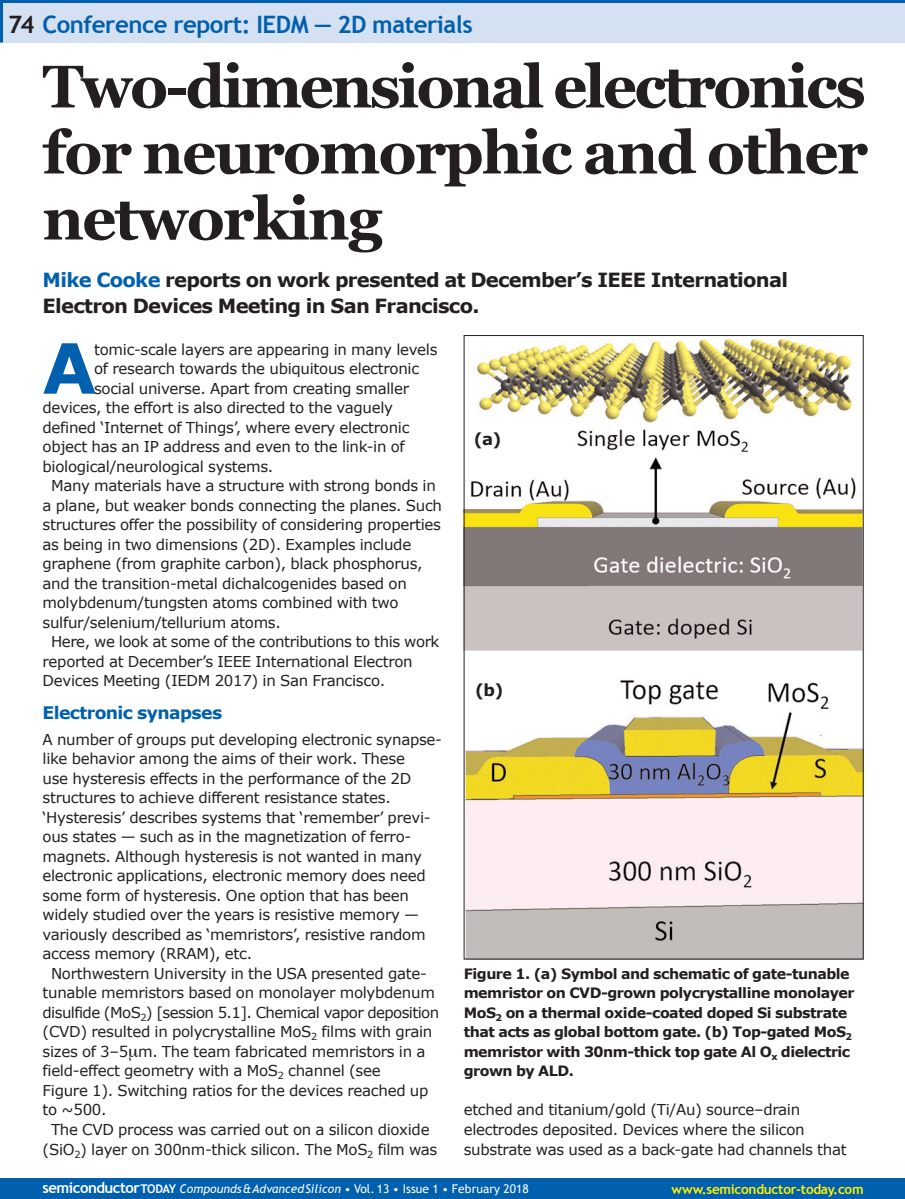
<style>
.page{position:relative;width:905px;height:1199px;background:#fff}
.page>*{position:absolute;margin:0;border:0;box-sizing:border-box;transform-origin:0 0}
.t1{font:700 69.3px "Verdana";color:#0160ae}
.t2{font:700 60px/66px "Georgia";letter-spacing:-.03em;color:#231f20;text-align:justify}
.t3{font:700 24px "Trebuchet MS";letter-spacing:-.02em;color:#0160ae}
.t4{font:700 19.5px/25.5px "Verdana";letter-spacing:-.035em;color:#231f20}
.t5{font:700 17.25px "Verdana";letter-spacing:-.035em;color:#0160ae}
.t6{font:700 16.5px "Verdana";color:#231f20}
.t7{font:15px/19.5px "Verdana";letter-spacing:-.02em;color:#231f20}
.t8{font:15px "Verdana";letter-spacing:-.04em;color:#231f20}
.t9{font:700 14.25px/19.5px "Verdana";letter-spacing:-.035em;color:#231f20}
.t10{font:700 13.5px "Trebuchet MS";letter-spacing:-.02em;color:#fff101}
.t11{font:12px "Trebuchet MS";letter-spacing:.005em;color:#fff}
.s1{color:#231f20}
.s2{color:#0160ae}
.s3{font-weight:700;font-size:15px}
.s4{font-weight:700}
.s5{font-style:italic}
</style>
<div class="page">
<div style="left:0;top:0;width:904px;height:43px;background:#d4e1f2"></div>
<hr style="left:0;top:0;width:3px;height:43px;background:#0160ae">
<div style="left:0;top:1178px;width:904px;height:20px;background:#0160ae"></div>
<hr style="left:0;top:0;width:904px;height:3px;background:#0160ae">
<img style="left:465px;top:338px;width:396px;height:313px">
<img style="left:465px;top:680px;width:396px;height:277px">
<p class="t3" style="left:8px;top:10px;width:466px"><span class="s1">74</span> Conference report: IEDM — 2D materials</p>
<p class="t2" style="left:43px;top:53px;width:827px">Two-dimensional electronics for neuromorphic and other networking</p>
<p class="t4" style="left:43px;top:266px;width:747px"><span class="s2">Mike Cooke</span> reports on work presented at December’s IEEE International<br>Electron Devices Meeting in San Francisco.</p>
<p class="t1" style="left:43px;top:324px;width:55px">A</p>
<p class="t7" style="left:94px;top:339px;width:345px">tomic-scale layers are appearing in many levels</p>
<p class="t7" style="left:94px;top:358px;width:326px">of research towards the ubiquitous electronic</p>
<p class="t7" style="left:94px;top:378px;width:316px">social universe. Apart from creating smaller</p>
<p class="t7" style="left:43px;top:397px;width:352px">devices, the effort is also directed to the vaguely</p>
<p class="t7" style="left:43px;top:417px;width:368px">defined ‘Internet of Things’, where every electronic</p>
<p class="t7" style="left:43px;top:436px;width:364px">object has an IP address and even to the link-in of</p>
<p class="t7" style="left:43px;top:456px;width:232px">biological/neurological systems.</p>
<p class="t7" style="left:51px;top:475px;width:386px">Many materials have a structure with strong bonds in</p>
<p class="t7" style="left:43px;top:495px;width:401px">a plane, but weaker bonds connecting the planes. Such</p>
<p class="t7" style="left:43px;top:514px;width:400px">structures offer the possibility of considering properties</p>
<p class="t7" style="left:43px;top:534px;width:370px">as being in two dimensions (2D). Examples include</p>
<p class="t7" style="left:43px;top:553px;width:381px">graphene (from graphite carbon), black phosphorus,</p>
<p class="t7" style="left:43px;top:573px;width:366px">and the transition-metal dichalcogenides based on</p>
<p class="t7" style="left:43px;top:592px;width:357px">molybdenum/tungsten atoms combined with two</p>
<p class="t7" style="left:43px;top:612px;width:240px">sulfur/selenium/tellurium atoms.</p>
<p class="t7" style="left:51px;top:631px;width:390px">Here, we look at some of the contributions to this work</p>
<p class="t7" style="left:43px;top:651px;width:372px">reported at December’s IEEE International Electron</p>
<p class="t7" style="left:43px;top:670px;width:344px">Devices Meeting (IEDM 2017) in San Francisco.</p>
<p class="t5" style="left:43px;top:701px;width:181px">Electronic synapses</p>
<p class="t7" style="left:43px;top:729px;width:401px">A number of groups put developing electronic synapse-</p>
<p class="t7" style="left:43px;top:748px;width:364px">like behavior among the aims of their work. These</p>
<p class="t7" style="left:43px;top:768px;width:370px">use hysteresis effects in the performance of the 2D</p>
<p class="t7" style="left:43px;top:787px;width:350px">structures to achieve different resistance states.</p>
<p class="t7" style="left:43px;top:807px;width:389px">‘Hysteresis’ describes systems that ‘remember’ previ-</p>
<p class="t7" style="left:43px;top:826px;width:370px">ous states — such as in the magnetization of ferro-</p>
<p class="t7" style="left:43px;top:846px;width:381px">magnets. Although hysteresis is not wanted in many</p>
<p class="t7" style="left:43px;top:865px;width:385px">electronic applications, electronic memory does need</p>
<p class="t7" style="left:43px;top:885px;width:368px">some form of hysteresis. One option that has been</p>
<p class="t7" style="left:43px;top:904px;width:378px">widely studied over the years is resistive memory —</p>
<p class="t7" style="left:43px;top:924px;width:384px">variously described as ‘memristors’, resistive random</p>
<p class="t7" style="left:43px;top:943px;width:211px">access memory (RRAM), etc.</p>
<p class="t7" style="left:51px;top:963px;width:377px">Northwestern University in the USA presented gate-</p>
<p class="t7" style="left:43px;top:982px;width:394px">tunable memristors based on monolayer molybdenum</p>
<p class="t8" style="left:43px;top:1002px;width:398px">disulfide (MoS<sub>2</sub>) [session 5.1]. Chemical vapor deposition</p>
<p class="t7" style="left:43px;top:1021px;width:391px">(CVD) resulted in polycrystalline MoS<sub>2</sub> films with grain</p>
<p class="t7" style="left:43px;top:1041px;width:384px">sizes of 3–5 m. The team fabricated memristors in a</p>
<p class="t7" style="left:43px;top:1060px;width:339px">field-effect geometry with a MoS<sub>2</sub> channel (see</p>
<p class="t7" style="left:43px;top:1080px;width:387px">Figure 1). Switching ratios for the devices reached up</p>
<p class="t7" style="left:43px;top:1099px;width:66px">to ~500.</p>
<p class="t7" style="left:51px;top:1119px;width:380px">The CVD process was carried out on a silicon dioxide</p>
<p class="t7" style="left:43px;top:1138px;width:396px">(SiO<sub>2</sub>) layer on 300nm-thick silicon. The MoS<sub>2</sub> film was</p>
<p class="t6" style="left:473px;top:429px;width:29px">(a)</p>
<p class="t6" style="left:475px;top:679px;width:30px">(b)</p>
<p class="t9" style="left:463px;top:963px;width:392px">Figure 1. (a) Symbol and schematic of gate-tunable memristor on CVD-grown polycrystalline monolayer MoS<sub>2</sub> on a thermal oxide-coated doped Si substrate that acts as global bottom gate. (b) Top-gated MoS<sub>2 </sub>memristor with 30nm-thick top gate Al O<sub>x</sub> dielectric grown by ALD.</p>
<p class="t7" style="left:463px;top:1099px;width:384px">etched and titanium/gold (Ti/Au) source–drain electrodes deposited. Devices where the silicon substrate was used as a back-gate had channels that</p>
<p class="t11" style="left:43px;top:1181px;width:488px"><span class="s3">semiconductor</span><span class="s4">TODAY</span> <span class="s5">Compounds&amp;AdvancedSilicon</span> • Vol. 13 • Issue 1 • February 2018</p>
<p class="t10" style="left:671px;top:1180px;width:194px">www.semiconductor-today.com</p>
</div>
